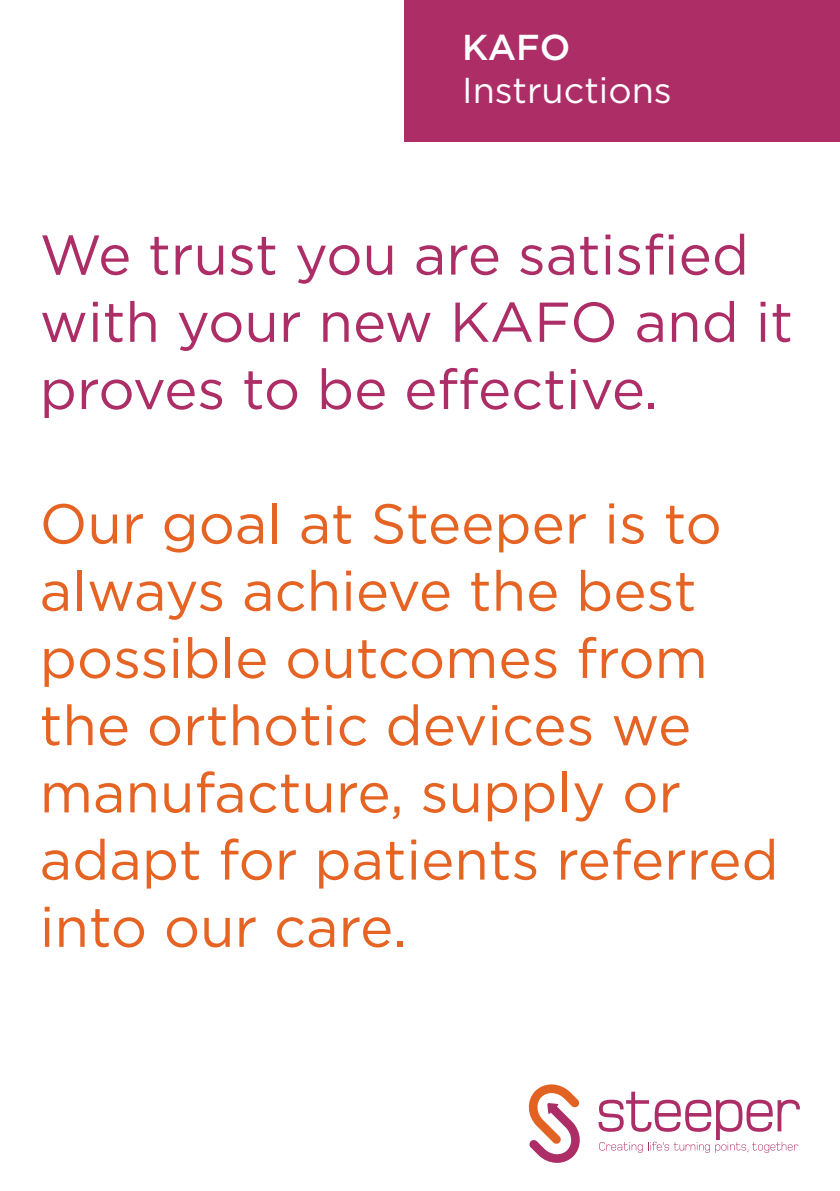
<style>
.page{position:relative;width:840px;height:1191px;background:#fff}
.page>*{position:absolute;margin:0;border:0;box-sizing:border-box;transform-origin:0 0}
.t1{font:56px/67.2px "Gotham";color:#e56323}
.t2{font:56px/67.2px "Gotham";color:#ad2d66}
.t3{font:36px "Gotham";color:#fff}
.t4{font:500 36px "Gotham";color:#fff}
</style>
<div class="page">
<div style="left:404px;top:0;width:435px;height:142px;background:#ad2d66"></div>
<svg style="left:528px;top:1084px;width:52px;height:78px"></svg>
<svg style="left:598px;top:1091px;width:201px;height:61px"></svg>
<p class="t4" style="left:462px;top:23px;width:110px">KAFO</p>
<p class="t3" style="left:462px;top:67px;width:211px">Instructions</p>
<p class="t2" style="left:40px;top:220px;width:754px">We trust you are satisfied with your new KAFO and it proves to be effective.</p>
<p class="t1" style="left:40px;top:489px;width:683px">Our goal at Steeper is to</p>
<p class="t1" style="left:40px;top:556px;width:740px">always achieve the best possible outcomes from the orthotic devices we manufacture, supply or adapt for patients referred into our care.</p>
</div>
